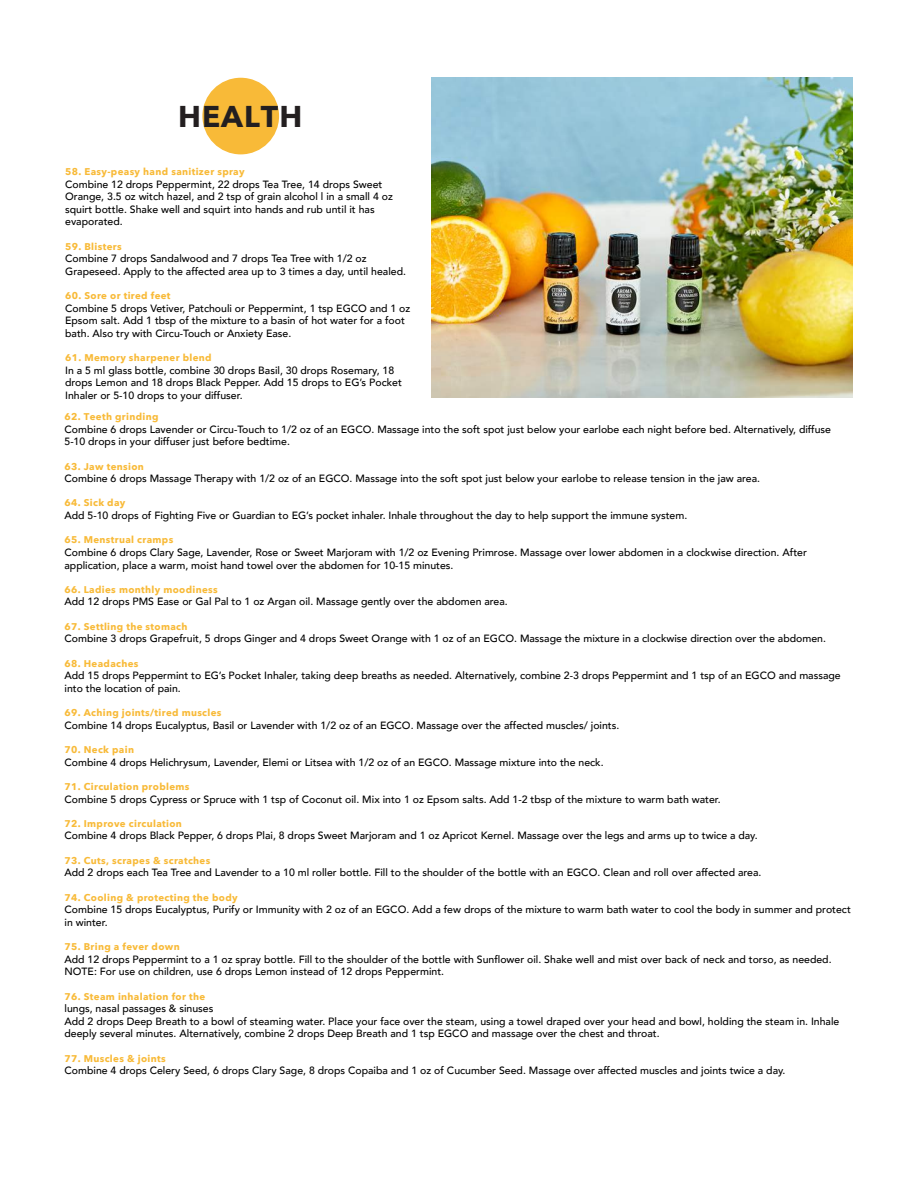
<style>
.page{position:relative;width:918px;height:1188px;background:#fff}
.page>*{position:absolute;margin:0;border:0;box-sizing:border-box;transform-origin:0 0}
.t1{font:700 30px "Avenir Next";letter-spacing:.035em;color:#231f20}
.t2{font:500 10.5px/12.6px "Avenir";color:#000}
.t3{font:700 9.75px "Avenir Next";letter-spacing:.035em;color:#f8ba38}
</style>
<div class="page">
<div style="left:202px;top:78px;width:77px;height:76px;background:#f8ba38;border-radius:50%"></div>
<img style="left:431px;top:77px;width:421px;height:321px">
<h1 class="t1" style="left:178px;top:91px;width:126px">HEALTH</h1>
<p class="t3" style="left:65px;top:163px;width:181px">58. Easy-peasy hand sanitizer spray</p>
<p class="t2" style="left:65px;top:177px;width:329px">Combine 12 drops Peppermint, 22 drops Tea Tree, 14 drops Sweet Orange, 3.5 oz witch hazel, and 2 tsp of grain alcohol l in a small 4 oz squirt bottle. Shake well and squirt into hands and rub until it has evaporated.</p>
<p class="t3" style="left:65px;top:238px;width:58px">59. Blisters</p>
<p class="t2" style="left:65px;top:252px;width:342px">Combine 7 drops Sandalwood and 7 drops Tea Tree with 1/2 oz<br>Grapeseed. Apply to the affected area up to 3 times a day, until healed.</p>
<p class="t3" style="left:65px;top:287px;width:107px">60. Sore or tired feet</p>
<p class="t2" style="left:65px;top:301px;width:347px">Combine 5 drops Vetiver, Patchouli or Peppermint, 1 tsp EGCO and 1 oz<br>Epsom salt. Add 1 tbsp of the mixture to a basin of hot water for a foot bath. Also try with Circu-Touch or Anxiety Ease.</p>
<p class="t3" style="left:65px;top:349px;width:148px">61. Memory sharpener blend</p>
<p class="t2" style="left:65px;top:363px;width:338px">In a 5 ml glass bottle, combine 30 drops Basil, 30 drops Rosemary, 18 drops Lemon and 18 drops Black Pepper. Add 15 drops to EG’s Pocket<br>Inhaler or 5-10 drops to your diffuser.</p>
<p class="t3" style="left:64px;top:408px;width:96px">62. Teeth grinding</p>
<p class="t2" style="left:64px;top:422px;width:768px">Combine 6 drops Lavender or Circu-Touch to 1/2 oz of an EGCO. Massage into the soft spot just below your earlobe each night before bed. Alternatively, diffuse<br>5-10 drops in your diffuser just before bedtime.</p>
<p class="t3" style="left:64px;top:458px;width:81px">63. Jaw tension</p>
<p class="t2" style="left:64px;top:472px;width:697px">Combine 6 drops Massage Therapy with 1/2 oz of an EGCO. Massage into the soft spot just below your earlobe to release tension in the jaw area.</p>
<p class="t3" style="left:64px;top:495px;width:62px">64. Sick day</p>
<p class="t2" style="left:64px;top:509px;width:624px">Add 5-10 drops of Fighting Five or Guardian to EG’s pocket inhaler. Inhale throughout the day to help support the immune system.</p>
<p class="t3" style="left:64px;top:531px;width:110px">65. Menstrual cramps</p>
<p class="t2" style="left:64px;top:545px;width:744px">Combine 6 drops Clary Sage, Lavender, Rose or Sweet Marjoram with 1/2 oz Evening Primrose. Massage over lower abdomen in a clockwise direction. After application, place a warm, moist hand towel over the abdomen for 10-15 minutes.</p>
<p class="t3" style="left:64px;top:581px;width:155px">66. Ladies monthly moodiness</p>
<p class="t2" style="left:64px;top:595px;width:445px">Add 12 drops PMS Ease or Gal Pal to 1 oz Argan oil. Massage gently over the abdomen area.</p>
<p class="t3" style="left:64px;top:618px;width:125px">67. Settling the stomach</p>
<p class="t2" style="left:64px;top:632px;width:763px">Combine 3 drops Grapefruit, 5 drops Ginger and 4 drops Sweet Orange with 1 oz of an EGCO. Massage the mixture in a clockwise direction over the abdomen.</p>
<p class="t3" style="left:64px;top:655px;width:76px">68. Headaches</p>
<p class="t2" style="left:64px;top:669px;width:778px">Add 15 drops Peppermint to EG’s Pocket Inhaler, taking deep breaths as needed. Alternatively, combine 2-3 drops Peppermint and 1 tsp of an EGCO and massage into the location of pain.</p>
<p class="t3" style="left:64px;top:704px;width:159px">69. Aching joints/tired muscles</p>
<p class="t2" style="left:64px;top:718px;width:556px">Combine 14 drops Eucalyptus, Basil or Lavender with 1/2 oz of an EGCO. Massage over the affected muscles/ joints.</p>
<p class="t3" style="left:64px;top:741px;width:71px">70. Neck pain</p>
<p class="t2" style="left:64px;top:755px;width:541px">Combine 4 drops Helichrysum, Lavender, Elemi or Litsea with 1/2 oz of an EGCO. Massage mixture into the neck.</p>
<p class="t3" style="left:64px;top:778px;width:126px">71. Circulation problems</p>
<p class="t2" style="left:64px;top:792px;width:658px">Combine 5 drops Cypress or Spruce with 1 tsp of Coconut oil. Mix into 1 oz Epsom salts. Add 1-2 tbsp of the mixture to warm bath water.</p>
<p class="t3" style="left:64px;top:815px;width:119px">72. Improve circulation</p>
<p class="t2" style="left:64px;top:829px;width:695px">Combine 4 drops Black Pepper, 6 drops Plai, 8 drops Sweet Marjoram and 1 oz Apricot Kernel. Massage over the legs and arms up to twice a day.</p>
<p class="t3" style="left:64px;top:852px;width:147px">73. Cuts, scrapes &amp; scratches</p>
<p class="t2" style="left:64px;top:866px;width:698px">Add 2 drops each Tea Tree and Lavender to a 10 ml roller bottle. Fill to the shoulder of the bottle with an EGCO. Clean and roll over affected area.</p>
<p class="t3" style="left:64px;top:889px;width:175px">74. Cooling &amp; protecting the body</p>
<p class="t2" style="left:64px;top:903px;width:788px">Combine 15 drops Eucalyptus, Purify or Immunity with 2 oz of an EGCO. Add a few drops of the mixture to warm bath water to cool the body in summer and protect in winter.</p>
<p class="t3" style="left:64px;top:938px;width:117px">75. Bring a fever down</p>
<p class="t2" style="left:64px;top:952px;width:769px">Add 12 drops Peppermint to a 1 oz spray bottle. Fill to the shoulder of the bottle with Sunflower oil. Shake well and mist over back of neck and torso, as needed.<br>NOTE: For use on children, use 6 drops Lemon instead of 12 drops Peppermint.</p>
<p class="t3" style="left:64px;top:988px;width:142px">76. Steam inhalation for the</p>
<p class="t2" style="left:64px;top:1002px;width:776px">lungs, nasal passages &amp; sinuses<br>Add 2 drops Deep Breath to a bowl of steaming water. Place your face over the steam, using a towel draped over your head and bowl, holding the steam in. Inhale deeply several minutes. Alternatively, combine 2 drops Deep Breath and 1 tsp EGCO and massage over the chest and throat.</p>
<p class="t3" style="left:64px;top:1050px;width:103px">77. Muscles &amp; joints</p>
<p class="t2" style="left:64px;top:1064px;width:723px">Combine 4 drops Celery Seed, 6 drops Clary Sage, 8 drops Copaiba and 1 oz of Cucumber Seed. Massage over affected muscles and joints twice a day.</p>
</div>
